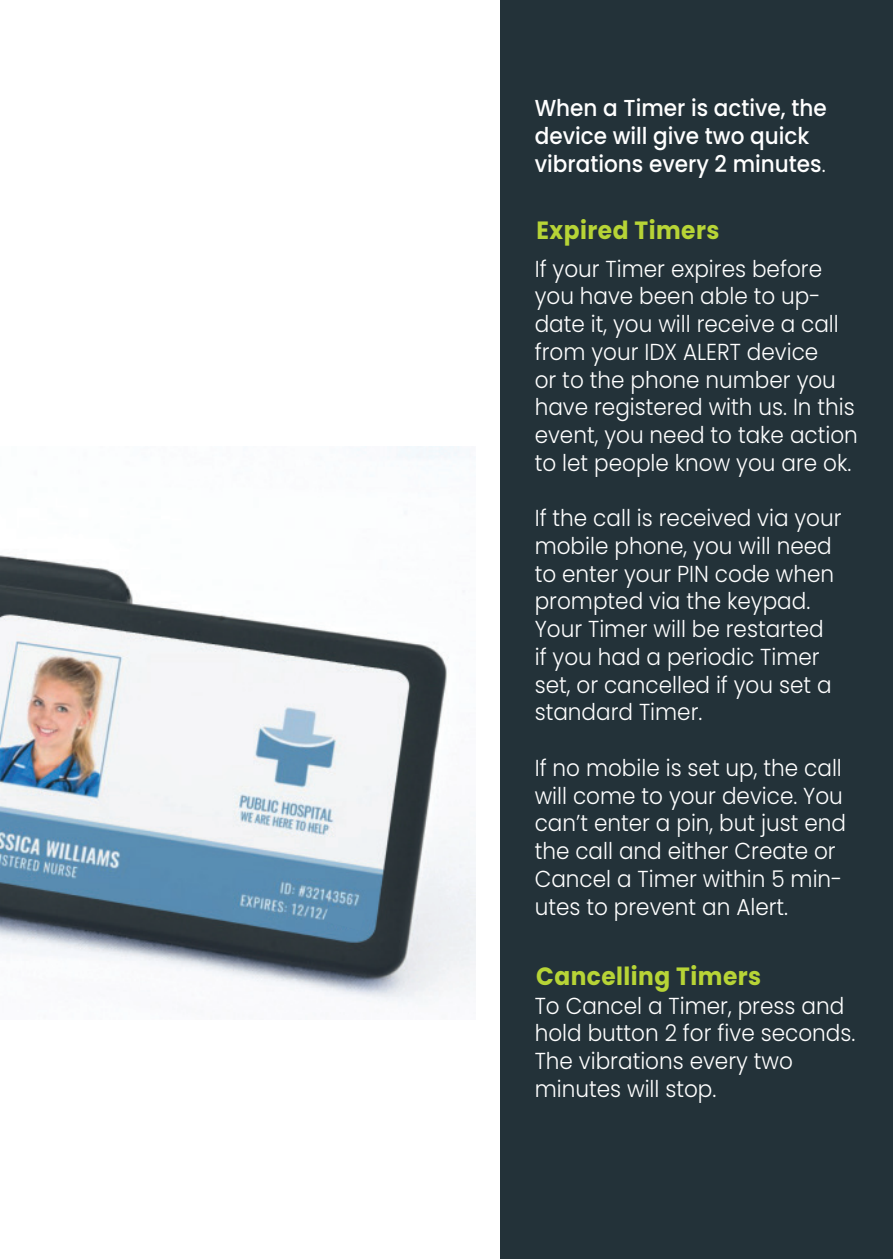
<style>
.page{position:relative;width:893px;height:1259px;background:#fff}
.page>*{position:absolute;margin:0;border:0;box-sizing:border-box;transform-origin:0 0}
.t1{font:700 24.9px "Poppins";letter-spacing:.02em;color:#b7d436;scale:.93 1}
.t2{font:300 23.1px/27.6px "Poppins";color:#fff;scale:.93 1}
.t3{font:500 23.1px/27.6px "Poppins";color:#fff;scale:.93 1}
.s1{font-weight:300}
</style>
<div class="page">
<div style="left:500px;top:0;width:393px;height:1259px;background:#233239"></div>
<img style="left:0;top:446px;width:476px;height:558px">
<svg style="left:324px;top:906px;width:41px;height:24px"></svg>
<p class="t3" style="left:535px;top:95px;width:315px">When a Timer is active, the device will give two quick vibrations every 2 minutes<span class="s1">.</span></p>
<p class="t1" style="left:537px;top:215px;width:198px">Expired Timers</p>
<p class="t2" style="left:535px;top:255px;width:349px">If your Timer expires before you have been able to up&shy;date it, you will receive a call from your IDX ALERT device<br>or to the phone number you have registered with us. In this event, you need to take action to let people know you are ok.</p>
<p class="t2" style="left:535px;top:504px;width:331px">If the call is received via your mobile phone, you will need to enter your PIN code when prompted via the keypad.<br>Your Timer will be restarted<br>if you had a periodic Timer set, or cancelled if you set a standard Timer.</p>
<p class="t2" style="left:535px;top:754px;width:336px">If no mobile is set up, the call will come to your device. You can’t enter a pin, but just end the call and either Create or<br>Cancel a Timer within 5 min&shy;utes to prevent an Alert.</p>
<p class="t1" style="left:536px;top:961px;width:244px">Cancelling Timers</p>
<p class="t2" style="left:535px;top:991px;width:346px">To Cancel a Timer, press and hold button 2 for five seconds.<br>The vibrations every two minutes will stop.</p>
</div>
